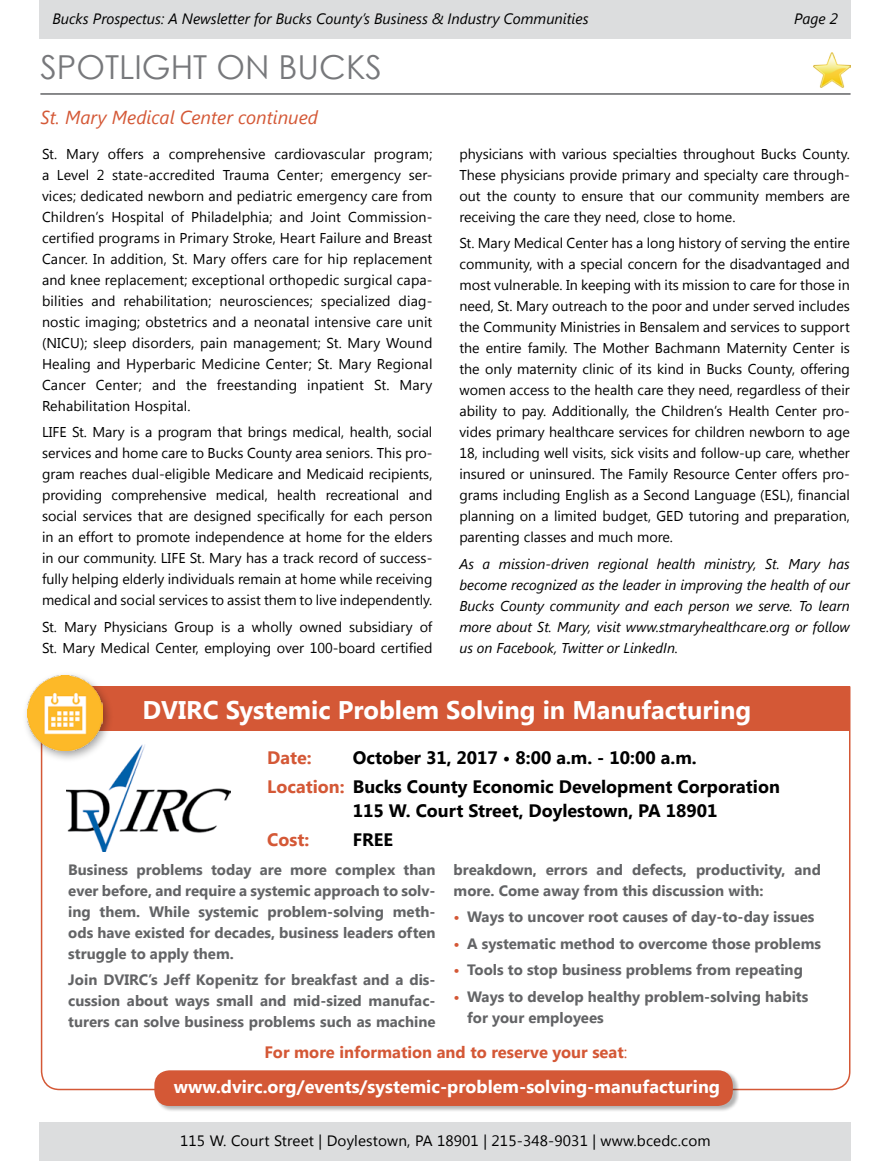
<style>
.page{position:relative;width:891px;height:1161px;background:#fff}
.page>*{position:absolute;margin:0;border:0;box-sizing:border-box;transform-origin:0 0}
.t1{font:33px "Century Gothic";color:#77787b}
.t2{font:700 25.5px "Segoe UI";color:#fff}
.t3{font:italic 18.75px "Segoe UI";color:#d45836}
.t4{font:700 18px/29.4px "Segoe UI";color:#000;text-align:center}
.t5{font:700 18px "Segoe UI";color:#fff}
.t6{font:700 18px "Segoe UI";color:#d45836}
.t7{font:700 16.5px "Segoe UI";color:#d45836}
.t8{font:700 15px/21px "Segoe UI";color:#636466;text-align:justify}
.t9{font:italic 15px "Segoe UI";color:#000}
.t10{font:15px "Segoe UI";letter-spacing:.01em;color:#000}
.t11{font:14.25px/21px "Segoe UI";color:#000;text-align:justify}
.t12{font:italic 14.25px/21px "Segoe UI";color:#000;text-align:justify}
.s1{color:#d45836}
.s2{font-weight:400}
</style>
<div class="page">
<div style="left:39px;top:1122px;width:811px;height:39px;background:#dcddde"></div>
<div style="left:39px;top:0;width:811px;height:39px;background:#dcddde"></div>
<hr style="left:40px;top:94px;width:810px;height:1px;background:#636466">
<img style="left:813px;top:52px;width:37px;height:35px">
<svg style="left:40px;top:686px;width:811px;height:405px"></svg>
<div style="left:40px;top:686px;width:810px;height:45px;background:#d45836"></div>
<div style="left:22px;top:671px;width:92px;height:92px;background:#000;opacity:.35"></div>
<img style="left:27px;top:676px;width:75px;height:75px">
<div style="left:154px;top:1070px;width:585px;height:42px;background:#000;opacity:.3"></div>
<div style="left:154px;top:1070px;width:579px;height:36px;background:#d45836;border-radius:15px"></div>
<p class="t9" style="left:52px;top:9px;width:538px">Bucks Prospectus: A Newsletter for Bucks County’s Business &amp; Industry Communities</p>
<p class="t9" style="left:794px;top:9px;width:45px">Page 2</p>
<h1 class="t1" style="left:40px;top:47px;width:343px">SPOTLIGHT ON BUCKS</h1>
<h3 class="t3" style="left:40px;top:105px;width:279px">St. Mary Medical Center continued</h3>
<p class="t11" style="left:42px;top:143px;width:392px">St. Mary offers a comprehensive cardiovascular program; a Level 2 state-accredited Trauma Center; emergency ser&shy;vices; dedicated newborn and pediatric emergency care from Children’s Hospital of Philadelphia; and Joint Commission&shy;certified programs in Primary Stroke, Heart Failure and Breast Cancer. In addition, St. Mary offers care for hip replacement and knee replacement; exceptional orthopedic surgical capa&shy;bilities and rehabilitation; neurosciences; specialized diag&shy;nostic imaging; obstetrics and a neonatal intensive care unit (NICU); sleep disorders, pain management; St. Mary Wound Healing and Hyperbaric Medicine Center; St. Mary Regional Cancer Center; and the freestanding inpatient St. Mary Rehabilitation Hospital.</p>
<p class="t11" style="left:42px;top:421px;width:392px">LIFE St. Mary is a program that brings medical, health, social services and home care to Bucks County area seniors. This pro&shy;gram reaches dual-eligible Medicare and Medicaid recipients, providing comprehensive medical, health recreational and social services that are designed specifically for each person in an effort to promote independence at home for the elders in our community. LIFE St. Mary has a track record of success&shy;fully helping elderly individuals remain at home while receiving medical and social services to assist them to live independently.</p>
<p class="t11" style="left:42px;top:616px;width:392px">St. Mary Physicians Group is a wholly owned subsidiary of<br>St. Mary Medical Center, employing over 100-board certified</p>
<p class="t11" style="left:459px;top:143px;width:392px">physicians with various specialties throughout Bucks County.<br>These physicians provide primary and specialty care through&shy;out the county to ensure that our community members are receiving the care they need, close to home.</p>
<p class="t11" style="left:459px;top:232px;width:392px">St. Mary Medical Center has a long history of serving the entire community, with a special concern for the disadvantaged and most vulnerable. In keeping with its mission to care for those in need, St. Mary outreach to the poor and under served includes the Community Ministries in Bensalem and services to support the entire family. The Mother Bachmann Maternity Center is the only maternity clinic of its kind in Bucks County, offering women access to the health care they need, regardless of their ability to pay. Additionally, the Children’s Health Center pro&shy;vides primary healthcare services for children newborn to age 18, including well visits, sick visits and follow-up care, whether insured or uninsured. The Family Resource Center offers pro&shy;grams including English as a Second Language (ESL), financial planning on a limited budget, GED tutoring and preparation, parenting classes and much more.</p>
<p class="t12" style="left:459px;top:553px;width:392px">As a mission-driven regional health ministry, St. Mary has become recognized as the leader in improving the health of our Bucks County community and each person we serve. To learn more about St. Mary, visit www.stmaryhealthcare.org or follow us on Facebook, Twitter or LinkedIn.</p>
<h2 class="t2" style="left:142px;top:692px;width:610px">DVIRC Systemic Problem Solving in Manufacturing</h2>
<p class="t6" style="left:267px;top:744px;width:46px">Date:</p>
<p class="t4" style="left:267px;top:742px;width:514px">October 31, 2017 • 8:00 a.m. - 10:00 a.m.<br><span class="s1">Location:</span> Bucks County Economic Development Corporation</p>
<p class="t4" style="left:353px;top:795px;width:366px">115 W. Court Street, Doylestown, PA 18901</p>
<p class="t6" style="left:267px;top:827px;width:44px">Cost:</p>
<p class="t4" style="left:353px;top:824px;width:42px">FREE</p>
<p class="t8" style="left:68px;top:858px;width:369px">Business problems today are more complex than ever before, and require a systemic approach to solv&shy;ing them. While systemic problem-solving meth&shy;ods have existed for decades, business leaders often struggle to apply them.</p>
<p class="t8" style="left:68px;top:969px;width:369px">Join DVIRC’s Jeff Kopenitz for breakfast and a dis&shy;cussion about ways small and mid-sized manufac&shy;turers can solve business problems such as machine</p>
<p class="t8" style="left:454px;top:858px;width:369px">breakdown, errors and defects, productivity, and more. Come away from this discussion with:</p>
<p class="t8" style="left:454px;top:906px;width:362px"><span class="s1">•</span> Ways to uncover root causes of day-to-day issues</p>
<p class="t8" style="left:454px;top:932px;width:369px"><span class="s1">•</span> A systematic method to overcome those problems</p>
<p class="t8" style="left:454px;top:959px;width:351px"><span class="s1">•</span> Tools to stop business problems from repeating</p>
<p class="t8" style="left:467px;top:985px;width:343px;text-indent:-14px"><span class="s1">•</span> Ways to develop healthy problem-solving habits for your employees</p>
<p class="t7" style="left:264px;top:1040px;width:365px">For more information and to reserve your seat<span class="s2">:</span></p>
<p class="t5" style="left:174px;top:1074px;width:548px">www.dvirc.org/events/systemic-problem-solving-manufacturing</p>
<p class="t10" style="left:180px;top:1131px;width:532px">115 W. Court Street | Doylestown, PA 18901 | 215-348-9031 | www.bcedc.com</p>
</div>
